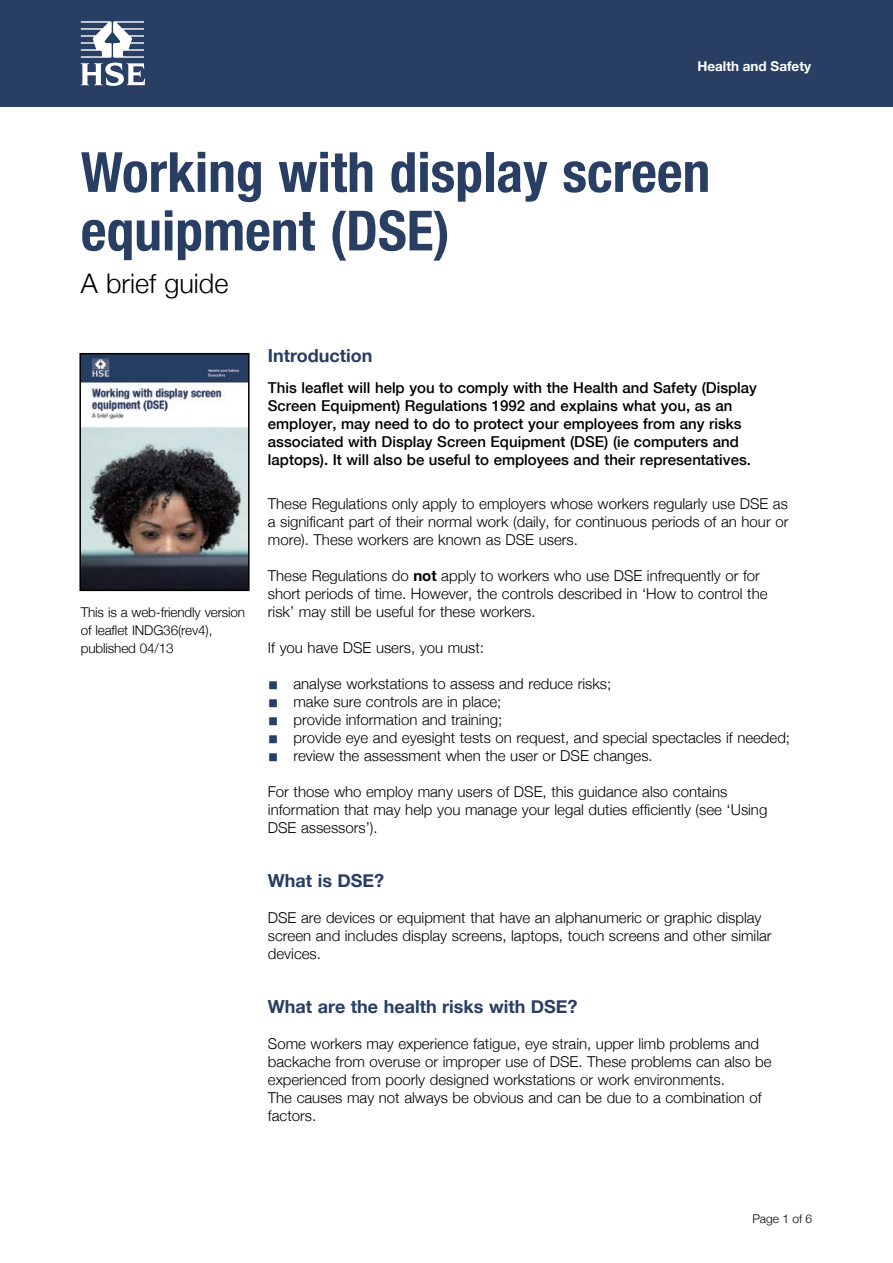
<style>
.page{position:relative;width:893px;height:1263px;background:#fff}
.page>*{position:absolute;margin:0;border:0;box-sizing:border-box;transform-origin:0 0}
.t1{font:700 condensed 55.5px/58.5px "Helvetica Neue";color:#283e63}
.t2{font:300 27px "Helvetica Neue";color:#000}
.H2__B_head{font:700 18px "Helvetica Neue";color:#283e63}
.t3{font:300 15px/18px "Helvetica Neue";color:#000}
.t4{font:500 15px/18px "Helvetica Neue";color:#000}
.H6__figure_text{font:300 13.5px/18px "Helvetica Neue";letter-spacing:-.01em;color:#000}
.Health_and_Safety{font:700 13.5px "Helvetica Neue";color:#fff}
.t5{font:300 12px "Helvetica Neue";color:#000}
.s1{font-weight:700}
.s2{font-family:"Arial Unicode MS";font-weight:400;font-size:18px;color:#283e63}
</style>
<div class="page">
<div style="left:0;top:0;width:893px;height:106px;background:#283e63"></div>
<svg style="left:81px;top:21px;width:64px;height:65px"></svg>
<img style="left:82px;top:356px;width:165px;height:232px">
<div style="left:79px;top:353px;width:171px;height:238px;border:2px solid #000"></div>
<p class="Health_and_Safety" style="left:697px;top:56px;width:115px">Health and Safety</p>
<p class="t1" style="left:81px;top:142px;width:631px">Working with display screen equipment (DSE)</p>
<p class="t2" style="left:81px;top:262px;width:149px">A brief guide</p>
<p class="H6__figure_text" style="left:81px;top:602px;width:166px">This is a web-friendly version of leaflet INDG36(rev4), published 04/13</p>
<p class="H2__B_head" style="left:268px;top:341px;width:106px">Introduction</p>
<p class="t4" style="left:268px;top:378px;width:491px">This leaflet will help you to comply with the Health and Safety (Display Screen Equipment) Regulations 1992 and explains what you, as an employer, may need to do to protect your employees from any risks associated with Display Screen Equipment (DSE) (ie computers and laptops). It will also be useful to employees and their representatives.</p>
<p class="t3" style="left:268px;top:494px;width:522px;text-align:justify">These Regulations only apply to employers whose workers regularly use DSE as a significant part of their normal work (daily, for continuous periods of an hour or more). These workers are known as DSE users.</p>
<p class="t3" style="left:268px;top:566px;width:501px">These Regulations do <span class="s1">not</span> apply to workers who use DSE infrequently or for short periods of time. However, the controls described in ‘How to control the risk’ may still be useful for these workers.</p>
<p class="t3" style="left:268px;top:638px;width:218px">If you have DSE users, you must:</p>
<p class="t3" style="left:268px;top:674px;width:345px"><span class="s2">■</span> analyse workstations to assess and reduce risks;</p>
<p class="t3" style="left:268px;top:692px;width:235px"><span class="s2">■</span> make sure controls are in place;</p>
<p class="t3" style="left:268px;top:710px;width:236px"><span class="s2">■</span> provide information and training;</p>
<p class="t3" style="left:268px;top:728px;width:524px"><span class="s2">■</span> provide eye and eyesight tests on request, and special spectacles if needed;</p>
<p class="t3" style="left:268px;top:746px;width:386px"><span class="s2">■</span> review the assessment when the user or DSE changes.</p>
<p class="t3" style="left:268px;top:782px;width:501px">For those who employ many users of DSE, this guidance also contains information that may help you manage your legal duties efficiently (see ‘Using<br>DSE assessors’).</p>
<p class="H2__B_head" style="left:268px;top:866px;width:118px">What is DSE?</p>
<p class="t3" style="left:268px;top:908px;width:505px">DSE are devices or equipment that have an alphanumeric or graphic display screen and includes display screens, laptops, touch screens and other similar devices.</p>
<p class="H2__B_head" style="left:268px;top:992px;width:311px">What are the health risks with DSE?</p>
<p class="t3" style="left:268px;top:1034px;width:505px">Some workers may experience fatigue, eye strain, upper limb problems and backache from overuse or improper use of DSE. These problems can also be experienced from poorly designed workstations or work environments.<br>The causes may not always be obvious and can be due to a combination of factors.</p>
<p class="t5" style="left:752px;top:1208px;width:61px">Page 1 of 6</p>
</div>
